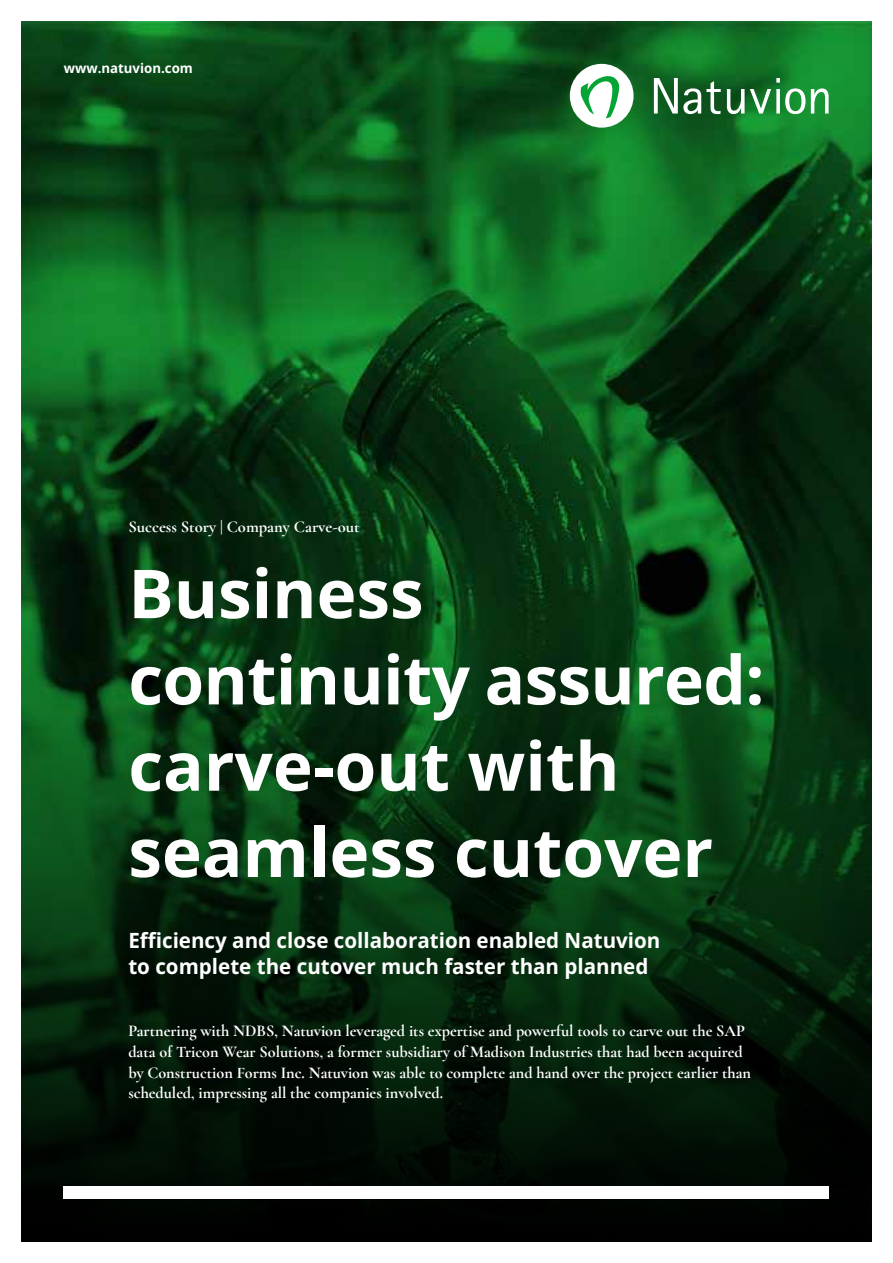
<style>
.page{position:relative;width:893px;height:1263px;background:#fff}
.page>*{position:absolute;margin:0;border:0;box-sizing:border-box;transform-origin:0 0}
.t1{font:700 67.5px/86.2px "Open Sans";color:#fff}
.t2{font:700 21px/26.2px "Open Sans";color:#fff}
.t3{font:700 16.5px/20.7px "Cormorant Garamond";color:#fff}
.t4{font:700 13.5px "Open Sans";color:#fff}
</style>
<div class="page">
<img style="left:21px;top:21px;width:851px;height:610px">
<svg style="left:21px;top:631px;width:851px;height:611px;background:#05270d"></svg>
<div style="left:64px;top:1186px;width:765px;height:13px;background:#fff"></div>
<div style="left:570px;top:64px;width:64px;height:64px;background:#fff;border-radius:50%"></div>
<svg style="left:654px;top:78px;width:67px;height:36px"></svg>
<svg style="left:727px;top:78px;width:78px;height:36px"></svg>
<svg style="left:811px;top:88px;width:18px;height:26px"></svg>
<svg style="left:580px;top:76px;width:40px;height:42px"></svg>
<p class="t4" style="left:64px;top:59px;width:131px">www.natuvion.com</p>
<p class="t3" style="left:128px;top:516px;width:233px">Success Story | Company Carve-out</p>
<h1 class="t1" style="left:128px;top:549px;width:638px">Business continuity assured: carve-out with seamless cutover</h1>
<p class="t2" style="left:128px;top:927px;width:534px">Efficiency and close collaboration enabled Natuvion to complete the cutover much faster than planned</p>
<p class="t3" style="left:128px;top:1020px;width:624px">Partnering with NDBS, Natuvion leveraged its expertise and powerful tools to carve out the SAP data of Tricon Wear Solutions, a former subsidiary of Madison Industries that had been acquired by Construction Forms Inc. Natuvion was able to complete and hand over the project earlier than scheduled, impressing all the companies involved.</p>
</div>
